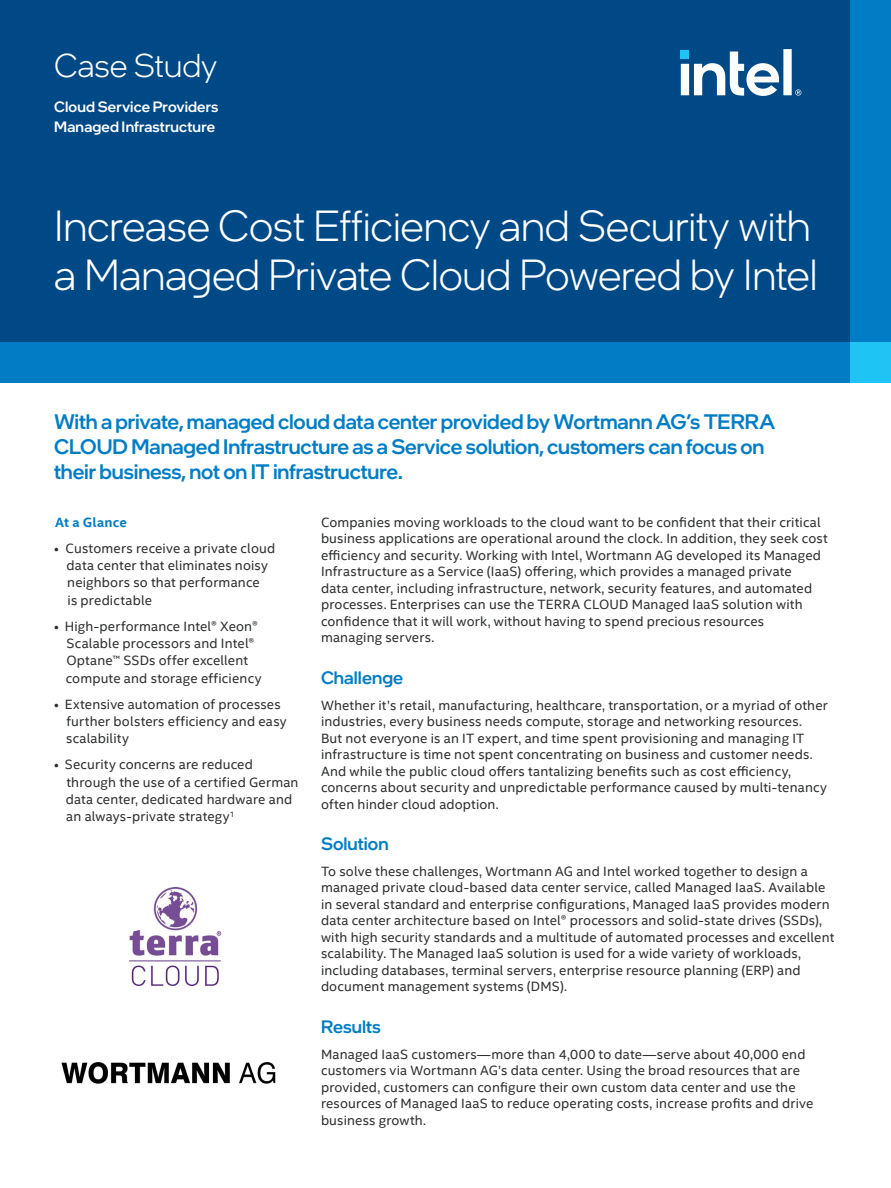
<style>
.page{position:relative;width:891px;height:1188px;background:#fff}
.page>*{position:absolute;margin:0;border:0;box-sizing:border-box;transform-origin:0 0}
.Main_Title{font:300 43.5px/49.5px "Intel One Display";letter-spacing:-.01em;color:#fff}
.t1{font:300 33px "Intel One Display";color:#fff}
.ProdName_-_Product_N{font:500 21px/25.2px "Intel One Display";letter-spacing:-.005em;color:#007dc5}
.CopyHeaderBlue{font:500 18px "Intel One Display";letter-spacing:.005em;color:#007dc5}
.Mini_Header{font:500 15px "Intel One Display";letter-spacing:.01em;color:#fff}
.MainCopy___Caption{font:13.5px/16.5px "Intel Clear";letter-spacing:.01em;color:#2e2f2f}
.BulletPoints{font:13.5px/17.2px "Intel Clear";letter-spacing:.015em;color:#2e2f2f}
.MainCopy___Caption-2{font:700 13.5px "Intel Clear";letter-spacing:.015em;color:#007dc5}
</style>
<div class="page">
<div style="left:0;top:0;width:891px;height:348px;background:#004987"></div>
<img style="left:129px;top:888px;width:93px;height:98px">
<img style="left:61px;top:1062px;width:215px;height:22px">
<div style="left:0;top:342px;width:891px;height:41px;background:#007dc5"></div>
<div style="left:850px;top:0;width:41px;height:363px;background:#007dc5"></div>
<svg style="left:681px;top:49px;width:120px;height:47px"></svg>
<div style="left:850px;top:342px;width:41px;height:41px;background:#20c4f4"></div>
<h2 class="t1" style="left:54px;top:45px;width:165px">Case Study</h2>
<p class="Mini_Header" style="left:54px;top:98px;width:166px">Cloud Service Providers</p>
<p class="Mini_Header" style="left:54px;top:117px;width:162px">Managed Infrastructure</p>
<p class="Main_Title" style="left:54px;top:200px;width:765px">Increase Cost Efficiency and Security with a Managed Private Cloud Powered by Intel</p>
<p class="ProdName_-_Product_N" style="left:54px;top:408px;width:723px">With a private, managed cloud data center provided by Wortmann AG’s TERRA<br>CLOUD Managed Infrastructure as a Service solution, customers can focus on their business, not on IT infrastructure.</p>
<p class="MainCopy___Caption-2" style="left:55px;top:513px;width:73px">At a Glance</p>
<p class="MainCopy___Caption" style="left:67px;top:539px;width:210px;line-height:17.2px;text-indent:-12px">• Customers receive a private cloud data center that eliminates noisy neighbors so that performance<br>is predictable</p>
<p class="BulletPoints" style="left:66px;top:617px;width:197px;text-indent:-11px">• High-performance Intel® Xeon®<br>Scalable processors and Intel®<br>Optane™ SSDs offer excellent compute and storage efficiency</p>
<p class="BulletPoints" style="left:66px;top:695px;width:222px;text-indent:-12px">• Extensive automation of processes further bolsters efficiency and easy scalability</p>
<p class="BulletPoints" style="left:66px;top:756px;width:234px;text-indent:-11px">• Security concerns are reduced through the use of a certified German data center, dedicated hardware and an always-private strategy<sup>1</sup></p>
<p class="MainCopy___Caption" style="left:321px;top:513px;width:508px">Companies moving workloads to the cloud want to be confident that their critical business applications are operational around the clock. In addition, they seek cost efficiency and security. Working with Intel, Wortmann AG developed its Managed Infrastructure as a Service (IaaS) offering, which provides a managed private<br>data center, including infrastructure, network, security features, and automated processes. Enterprises can use the TERRA CLOUD Managed IaaS solution with confidence that it will work, without having to spend precious resources managing servers.</p>
<p class="CopyHeaderBlue" style="left:321px;top:666px;width:84px">Challenge</p>
<p class="MainCopy___Caption" style="left:321px;top:696px;width:508px">Whether it’s retail, manufacturing, healthcare, transportation, or a myriad of other industries, every business needs compute, storage and networking resources.<br>But not everyone is an IT expert, and time spent provisioning and managing IT infrastructure is time not spent concentrating on business and customer needs.<br>And while the public cloud offers tantalizing benefits such as cost efficiency, concerns about security and unpredictable performance caused by multi-tenancy often hinder cloud adoption.</p>
<p class="CopyHeaderBlue" style="left:321px;top:833px;width:69px">Solution</p>
<p class="MainCopy___Caption" style="left:321px;top:862px;width:515px">To solve these challenges, Wortmann AG and Intel worked together to design a managed private cloud-based data center service, called Managed IaaS. Available in several standard and enterprise configurations, Managed IaaS provides modern data center architecture based on Intel® processors and solid-state drives (SSDs), with high security standards and a multitude of automated processes and excellent scalability. The Managed IaaS solution is used for a wide variety of workloads, including databases, terminal servers, enterprise resource planning (ERP) and document management systems (DMS).</p>
<p class="CopyHeaderBlue" style="left:321px;top:1015px;width:61px">Results</p>
<p class="MainCopy___Caption" style="left:321px;top:1045px;width:494px">Managed IaaS customers—more than 4,000 to date—serve about 40,000 end customers via Wortmann AG’s data center. Using the broad resources that are provided, customers can configure their own custom data center and use the resources of Managed IaaS to reduce operating costs, increase profits and drive business growth.</p>
</div>
